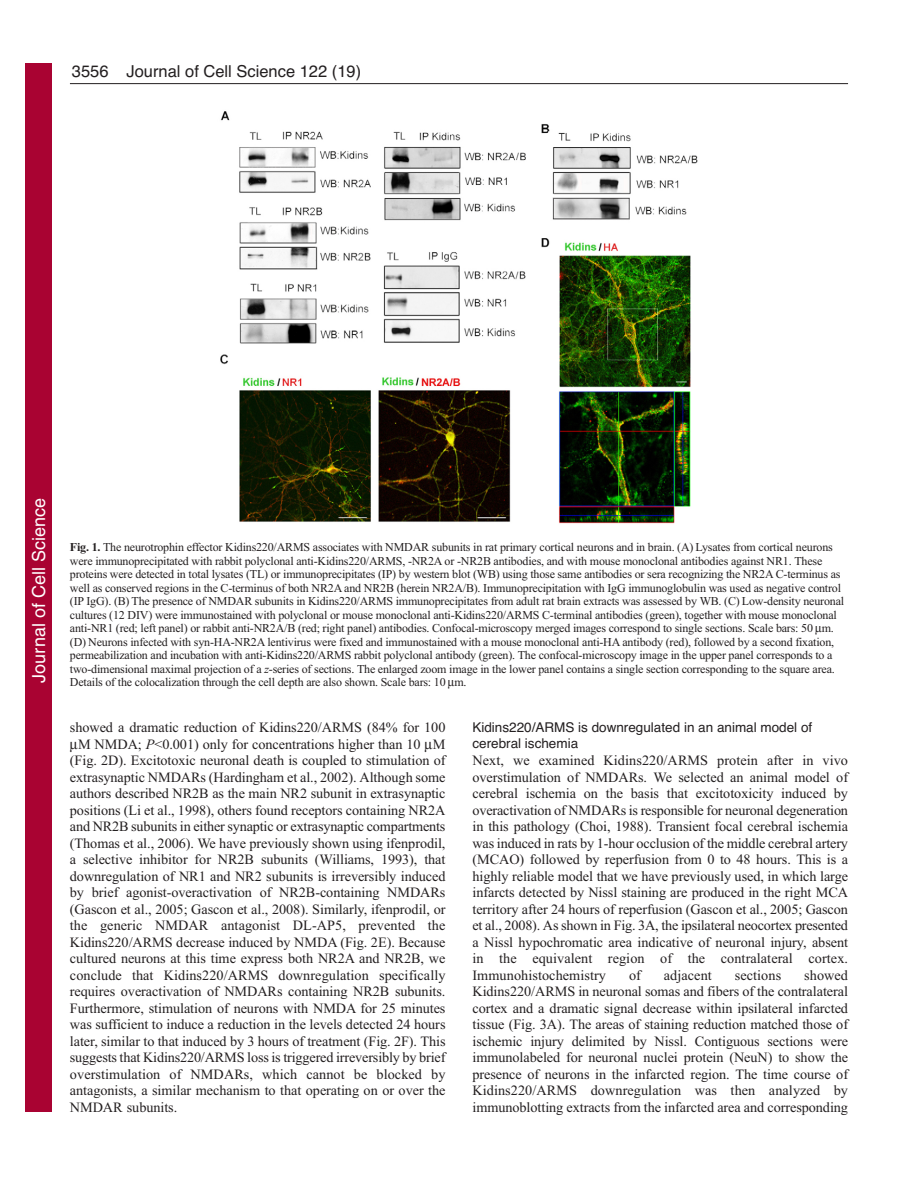
<style>
.page{position:relative;width:918px;height:1188px;background:#fff}
.page>*{position:absolute;margin:0;border:0;box-sizing:border-box;transform-origin:0 0}
.t1{font:18px "Helvetica";color:#fff}
.t2{font:16.5px "Helvetica";color:#231f20}
.t3{font:14.25px/16.5px "Times New Roman";letter-spacing:-.005em;color:#231f20;text-align:justify}
.t4{font:13.5px/16.5px "Helvetica";color:#231f20}
.t5{font:12px/13.5px "Times New Roman";letter-spacing:-.015em;color:#231f20}
.s1{font-weight:700}
.s2{font-style:italic}
</style>
<div class="page">
<hr style="left:70px;top:83px;width:778px;height:1px;background:#231f20">
<img style="left:220px;top:111px;width:478px;height:413px">
<div style="left:26px;top:64px;width:26px;height:1048px;background:#a90332"></div>
<p class="t2" style="left:72px;top:65px;width:38px">3556</p>
<p class="t2" style="left:127px;top:65px;width:236px">Journal of Cell Science 122 (19)</p>
<p class="t1" style="left:28px;top:683px;width:186px;rotate:-90deg">Journal of Cell Science</p>
<p class="t5" style="left:70px;top:542px;width:776px"><span class="s1">Fig. 1.</span> The neurotrophin effector Kidins220/ARMS associates with NMDAR subunits in rat primary cortical neurons and in brain. (A) Lysates from cortical neurons were immunoprecipitated with rabbit polyclonal anti-Kidins220/ARMS, -NR2A or -NR2B antibodies, and with mouse monoclonal antibodies against NR1. These proteins were detected in total lysates (TL) or immunoprecipitates (IP) by western blot (WB) using those same antibodies or sera recognizing the NR2A C-terminus as well as conserved regions in the C-terminus of both NR2A and NR2B (herein NR2A/B). Immunoprecipitation with IgG immunoglobulin was used as negative control (IP IgG). (B) The presence of NMDAR subunits in Kidins220/ARMS immunoprecipitates from adult rat brain extracts was assessed by WB. (C) Low-density neuronal cultures (12 DIV) were immunostained with polyclonal or mouse monoclonal anti-Kidins220/ARMS C-terminal antibodies (green), together with mouse monoclonal anti-NR1 (red; left panel) or rabbit anti-NR2A/B (red; right panel) antibodies. Confocal-microscopy merged images correspond to single sections. Scale bars: 50 m. (D) Neurons infected with syn-HA-NR2A lentivirus were fixed and immunostained with a mouse monoclonal anti-HA antibody (red), followed by a second fixation, permeabilization and incubation with anti-Kidins220/ARMS rabbit polyclonal antibody (green). The confocal-microscopy image in the upper panel corresponds to a two-dimensional maximal projection of a <span class="s2">z</span>-series of sections. The enlarged zoom image in the lower panel contains a single section corresponding to the square area.</p>
<p class="t5" style="left:70px;top:677px;width:398px">Details of the colocalization through the cell depth are also shown. Scale bars: 10 m.</p>
<p class="t3" style="left:70px;top:720px;width:377px">showed a dramatic reduction of Kidins220/ARMS (84% for 100</p>
<p class="t3" style="left:78px;top:737px;width:369px">M NMDA; <span class="s2">P</span>&lt;0.001) only for concentrations higher than 10 M</p>
<p class="t3" style="left:70px;top:753px;width:377px">(Fig. 2D). Excitotoxic neuronal death is coupled to stimulation of</p>
<p class="t3" style="left:70px;top:770px;width:377px">extrasynaptic NMDARs (Hardingham et al., 2002). Although some</p>
<p class="t3" style="left:70px;top:786px;width:377px">authors described NR2B as the main NR2 subunit in extrasynaptic</p>
<p class="t3" style="left:70px;top:803px;width:377px">positions (Li et al., 1998), others found receptors containing NR2A</p>
<p class="t3" style="left:70px;top:819px;width:377px">and NR2B subunits in either synaptic or extrasynaptic compartments</p>
<p class="t3" style="left:70px;top:836px;width:377px">(Thomas et al., 2006). We have previously shown using ifenprodil,</p>
<p class="t3" style="left:70px;top:852px;width:377px">a selective inhibitor for NR2B subunits (Williams, 1993), that</p>
<p class="t3" style="left:70px;top:869px;width:377px">downregulation of NR1 and NR2 subunits is irreversibly induced</p>
<p class="t3" style="left:70px;top:885px;width:377px">by brief agonist-overactivation of NR2B-containing NMDARs</p>
<p class="t3" style="left:70px;top:902px;width:377px">(Gascon et al., 2005; Gascon et al., 2008). Similarly, ifenprodil, or</p>
<p class="t3" style="left:70px;top:918px;width:377px">the generic NMDAR antagonist DL-AP5, prevented the</p>
<p class="t3" style="left:70px;top:935px;width:377px">Kidins220/ARMS decrease induced by NMDA (Fig. 2E). Because</p>
<p class="t3" style="left:70px;top:951px;width:377px">cultured neurons at this time express both NR2A and NR2B, we</p>
<p class="t3" style="left:70px;top:968px;width:377px">conclude that Kidins220/ARMS downregulation specifically</p>
<p class="t3" style="left:70px;top:984px;width:377px">requires overactivation of NMDARs containing NR2B subunits.</p>
<p class="t3" style="left:70px;top:1001px;width:377px">Furthermore, stimulation of neurons with NMDA for 25 minutes</p>
<p class="t3" style="left:70px;top:1017px;width:377px">was sufficient to induce a reduction in the levels detected 24 hours</p>
<p class="t3" style="left:70px;top:1034px;width:377px">later, similar to that induced by 3 hours of treatment (Fig. 2F). This</p>
<p class="t3" style="left:70px;top:1050px;width:377px">suggests that Kidins220/ARMS loss is triggered irreversibly by brief</p>
<p class="t3" style="left:70px;top:1067px;width:377px">overstimulation of NMDARs, which cannot be blocked by</p>
<p class="t3" style="left:70px;top:1083px;width:377px">antagonists, a similar mechanism to that operating on or over the</p>
<p class="t3" style="left:70px;top:1100px;width:109px">NMDAR subunits.</p>
<p class="t4" style="left:472px;top:720px;width:341px">Kidins220/ARMS is downregulated in an animal model of cerebral ischemia</p>
<p class="t3" style="left:472px;top:753px;width:377px">Next, we examined Kidins220/ARMS protein after in vivo overstimulation of NMDARs. We selected an animal model of cerebral ischemia on the basis that excitotoxicity induced by overactivation of NMDARs is responsible for neuronal degeneration in this pathology (Choi, 1988). Transient focal cerebral ischemia was induced in rats by 1-hour occlusion of the middle cerebral artery (MCAO) followed by reperfusion from 0 to 48 hours. This is a highly reliable model that we have previously used, in which large infarcts detected by Nissl staining are produced in the right MCA territory after 24 hours of reperfusion (Gascon et al., 2005; Gascon et al., 2008). As shown in Fig. 3A, the ipsilateral neocortex presented a Nissl hypochromatic area indicative of neuronal injury, absent in the equivalent region of the contralateral cortex.<br>Immunohistochemistry</p>
<p class="t3" style="left:629px;top:968px;width:13px">of</p>
<p class="t3" style="left:664px;top:968px;width:49px">adjacent</p>
<p class="t3" style="left:735px;top:968px;width:48px">sections</p>
<p class="t3" style="left:472px;top:968px;width:377px;text-indent:332px">showed Kidins220/ARMS in neuronal somas and fibers of the contralateral cortex and a dramatic signal decrease within ipsilateral infarcted tissue (Fig. 3A). The areas of staining reduction matched those of ischemic injury delimited by Nissl. Contiguous sections were immunolabeled for neuronal nuclei protein (NeuN) to show the presence of neurons in the infarcted region. The time course of Kidins220/ARMS downregulation was then analyzed by immunoblotting extracts from the infarcted area and corresponding</p>
</div>
